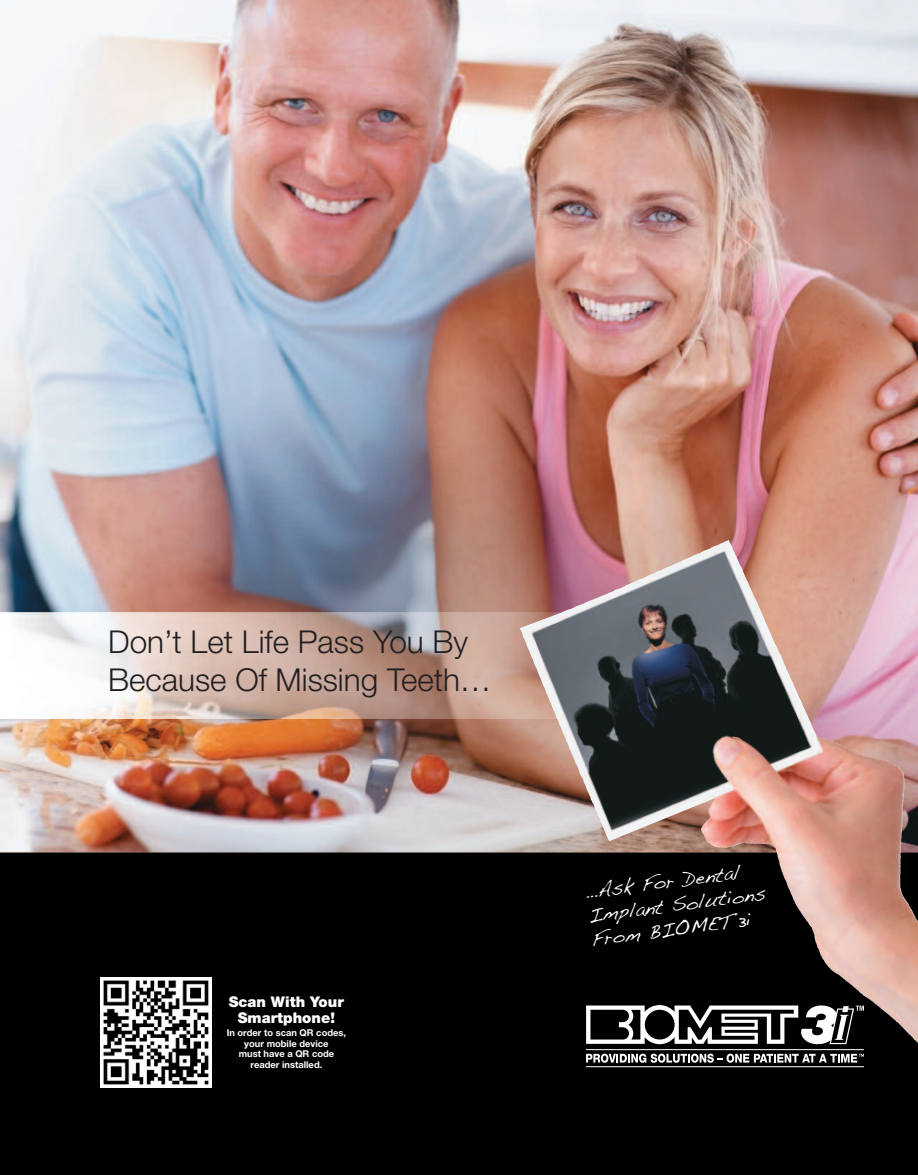
<style>
.page{position:relative;width:918px;height:1175px;background:#fff}
.page>*{position:absolute;margin:0;border:0;box-sizing:border-box;transform-origin:0 0}
.t1{font:300 31.5px/37.5px "Helvetica Neue LT Std";color:#231f20}
.t2{font:19.5px/24px "Handwriting Dakota";color:#fff}
.t3{font:900 14.7px/16px "Helvetica Neue LT Std";letter-spacing:-.005em;color:#fff;text-align:center}
.t4{font:700 9.3px/10.5px "Helvetica Neue LT Std";letter-spacing:-.005em;color:#fff;text-align:center}
</style>
<div class="page">
<img style="left:0;top:0;width:918px;height:1174px">
<img style="left:0;top:612px;width:520px;height:106px">
<img style="left:520px;top:540px;width:385px;height:309px">
<svg style="left:586px;top:1005px;width:278px;height:40px"></svg>
<svg style="left:586px;top:1053px;width:278px;height:9px"></svg>
<hr style="left:586px;top:1049px;width:278px;height:1px;background:#fff">
<hr style="left:586px;top:1066px;width:278px;height:1px;background:#fff">
<img style="left:101px;top:977px;width:110px;height:110px">
<h1 class="t1" style="left:108px;top:626px;width:385px">Don’t Let Life Pass You By<br>Because Of Missing Teeth…</h1>
<h3 class="t3" style="left:229px;top:995px;width:117px">Scan With Your<br>Smartphone!</h3>
<p class="t4" style="left:227px;top:1028px;width:121px">In order to scan QR codes, your mobile device<br>must have a QR code reader installed.</p>
<h2 class="t2" style="left:584px;top:879px;width:180px;rotate:-7deg">…Ask For Dental<br>Implant Solutions<br>From BIOMET 3i</h2>
</div>
